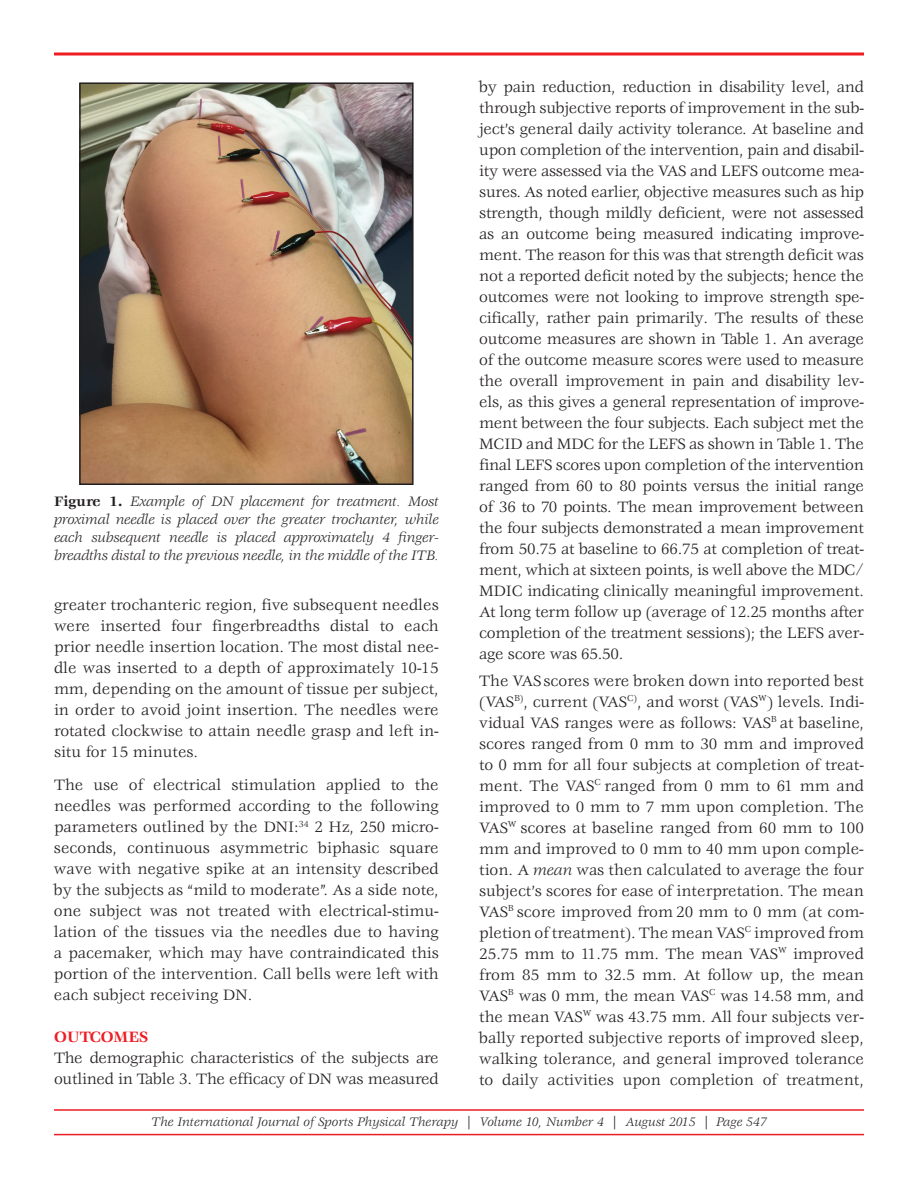
<style>
.page{position:relative;width:918px;height:1188px;background:#fff}
.page>*{position:absolute;margin:0;border:0;box-sizing:border-box;transform-origin:0 0}
.t1{font:16.5px/21px "Veljovic Std";letter-spacing:-.015em;color:#231f20;text-align:justify}
.t2{font:700 16.5px "Veljovic Std";color:#ee1d23}
.t3{font:italic 15px/18px "Veljovic Std";letter-spacing:-.005em;color:#231f20;text-align:justify}
.t4{font:italic 13.5px "Veljovic Std";color:#231f20}
.s1{font-weight:700;font-style:normal}
.s2{font-style:italic}
</style>
<div class="page">
<hr style="left:54px;top:1109px;width:810px;height:2px;background:#ee1d23">
<hr style="left:54px;top:1134px;width:810px;height:1px;background:#ee1d23">
<svg style="left:54px;top:52px;width:810px;height:4px;background:#f25559"></svg>
<img style="left:82px;top:85px;width:329px;height:397px">
<div style="left:79px;top:82px;width:335px;height:403px;border:2px solid #231f20"></div>
<p class="t3" style="left:54px;top:493px;width:386px"><span class="s1">Figure 1.</span> Example of DN placement for treatment. Most proximal needle is placed over the greater trochanter, while each subsequent needle is placed approximately 4 finger&shy;breadths distal to the previous needle, in the middle of the ITB.</p>
<p class="t1" style="left:54px;top:596px;width:386px">greater trochanteric region, five subsequent needles were inserted four fingerbreadths distal to each prior needle insertion location. The most distal nee&shy;dle was inserted to a depth of approximately 10-15 mm, depending on the amount of tissue per subject, in order to avoid joint insertion. The needles were rotated clockwise to attain needle grasp and left in&shy;situ for 15 minutes.</p>
<p class="t1" style="left:54px;top:776px;width:386px">The use of electrical stimulation applied to the needles was performed according to the following parameters outlined by the DNI:<sup>34</sup> 2 Hz, 250 micro&shy;seconds, continuous asymmetric biphasic square wave with negative spike at an intensity described by the subjects as “mild to moderate”. As a side note, one subject was not treated with electrical-stimu&shy;lation of the tissues via the needles due to having a pacemaker, which may have contraindicated this portion of the intervention. Call bells were left with each subject receiving DN.</p>
<p class="t2" style="left:54px;top:1030px;width:96px">OUTCOMES</p>
<p class="t1" style="left:54px;top:1049px;width:386px">The demographic characteristics of the subjects are outlined in Table 3. The efficacy of DN was measured</p>
<p class="t1" style="left:479px;top:77px;width:386px">by pain reduction, reduction in disability level, and through subjective reports of improvement in the sub&shy;ject’s general daily activity tolerance. At baseline and upon completion of the intervention, pain and disabil&shy;ity were assessed via the VAS and LEFS outcome mea&shy;sures. As noted earlier, objective measures such as hip strength, though mildly deficient, were not assessed as an outcome being measured indicating improve&shy;ment. The reason for this was that strength deficit was not a reported deficit noted by the subjects; hence the outcomes were not looking to improve strength spe&shy;cifically, rather pain primarily. The results of these outcome measures are shown in Table 1. An average of the outcome measure scores were used to measure the overall improvement in pain and disability lev&shy;els, as this gives a general representation of improve&shy;ment between the four subjects. Each subject met the MCID and MDC for the LEFS as shown in Table 1. The final LEFS scores upon completion of the intervention ranged from 60 to 80 points versus the initial range of 36 to 70 points. The mean improvement between the four subjects demonstrated a mean improvement from 50.75 at baseline to 66.75 at completion of treat&shy;ment, which at sixteen points, is well above the MDC/ MDIC indicating clinically meaningful improvement.<br>At long term follow up (average of 12.25 months after completion of the treatment sessions); the LEFS aver&shy;age score was 65.50.</p>
<p class="t1" style="left:479px;top:671px;width:386px">The VAS scores were broken down into reported best (VAS<sup>B)</sup>, current (VAS<sup>C)</sup>, and worst (VAS<sup>W</sup>) levels. Indi&shy;vidual VAS ranges were as follows: VAS<sup>B</sup> at baseline, scores ranged from 0 mm to 30 mm and improved to 0 mm for all four subjects at completion of treat&shy;ment. The VAS<sup>C</sup> ranged from 0 mm to 61 mm and improved to 0 mm to 7 mm upon completion. The VAS<sup>W</sup> scores at baseline ranged from 60 mm to 100 mm and improved to 0 mm to 40 mm upon comple&shy;tion. A <span class="s2">mean</span> was then calculated to average the four subject’s scores for ease of interpretation. The mean VAS<sup>B</sup> score improved from 20 mm to 0 mm (at com&shy;pletion of treatment). The mean VAS<sup>C</sup> improved from 25.75 mm to 11.75 mm. The mean VAS<sup>W</sup> improved from 85 mm to 32.5 mm. At follow up, the mean VAS<sup>B</sup> was 0 mm, the mean VAS<sup>C</sup> was 14.58 mm, and the mean VAS<sup>W</sup> was 43.75 mm. All four subjects ver&shy;bally reported subjective reports of improved sleep, walking tolerance, and general improved tolerance to daily activities upon completion of treatment,</p>
<p class="t4" style="left:151px;top:1117px;width:617px">The International Journal of Sports Physical Therapy | Volume 10, Number 4 | August 2015 | Page 547</p>
</div>
